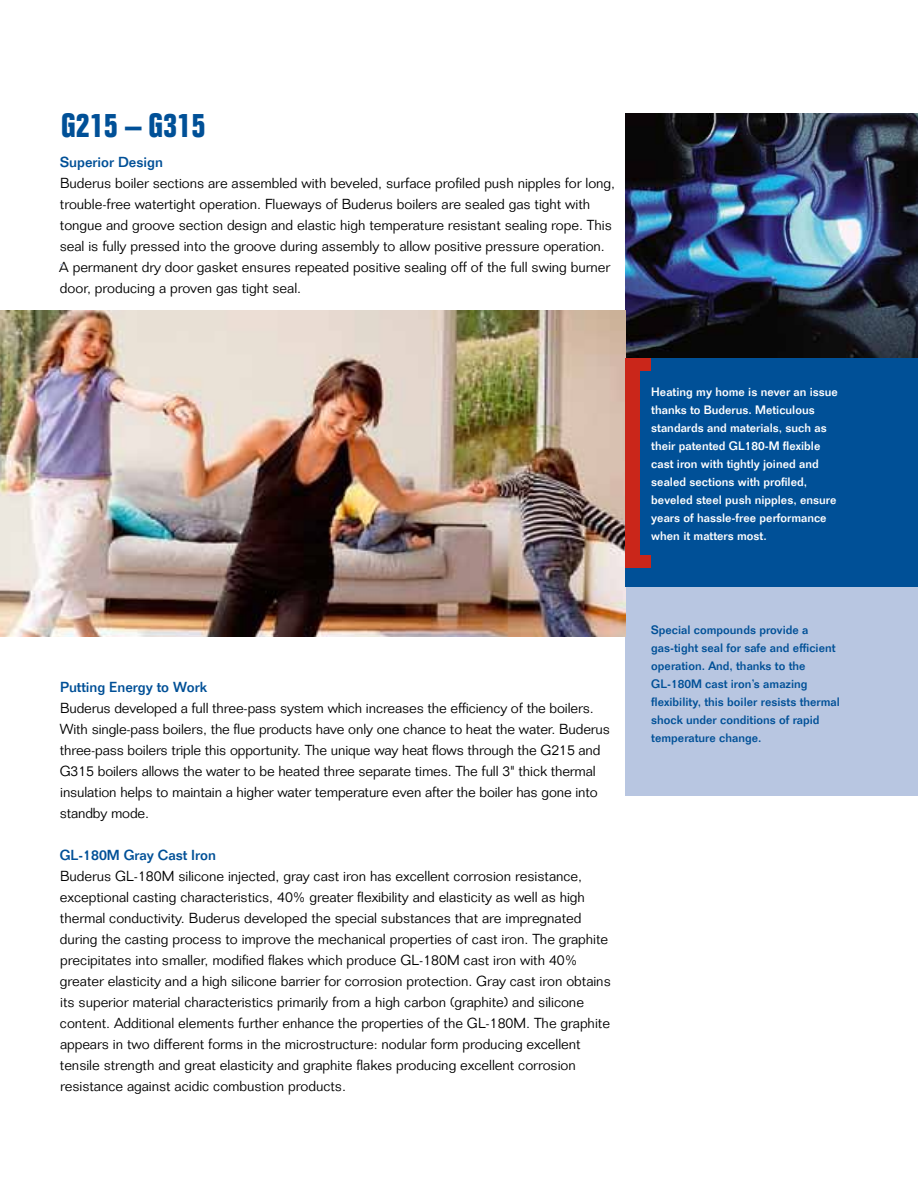
<style>
.page{position:relative;width:918px;height:1188px;background:#fff}
.page>*{position:absolute;margin:0;border:0;box-sizing:border-box;transform-origin:0 0}
.t1{font:700 condensed 33px "Folio Std";color:#005097}
.t2{font:300 14.25px/21px "Folio";color:#000}
.t3{font:500 14.25px "Folio";color:#005097}
.t4{font:500 12px/18px "Folio";color:#fff}
.t5{font:500 12px/18px "Folio";color:#005097}
</style>
<div class="page">
<div style="left:625px;top:113px;width:293px;height:683px;background:#b8c6e1"></div>
<img style="left:625px;top:113px;width:293px;height:245px">
<img style="left:0;top:311px;width:625px;height:325px">
<div style="left:625px;top:358px;width:293px;height:228px;background:#005097"></div>
<div style="left:625px;top:358px;width:15px;height:205px;background:#ca261a"></div>
<div style="left:625px;top:358px;width:26px;height:13px;background:#ca261a"></div>
<div style="left:625px;top:555px;width:26px;height:13px;background:#ca261a"></div>
<h1 class="t1" style="left:61px;top:107px;width:146px">G215 – G315</h1>
<p class="t3" style="left:60px;top:154px;width:104px">Superior Design</p>
<p class="t2" style="left:59px;top:173px;width:557px">Buderus boiler sections are assembled with beveled, surface profiled push nipples for long, trouble-free watertight operation. Flueways of Buderus boilers are sealed gas tight with tongue and groove section design and elastic high temperature resistant sealing rope. This seal is fully pressed into the groove during assembly to allow positive pressure operation.<br>A permanent dry door gasket ensures repeated positive sealing off of the full swing burner door, producing a proven gas tight seal.</p>
<p class="t3" style="left:60px;top:679px;width:148px">Putting Energy to Work</p>
<p class="t2" style="left:60px;top:698px;width:552px">Buderus developed a full three-pass system which increases the efficiency of the boilers.<br>With single-pass boilers, the flue products have only one chance to heat the water. Buderus three-pass boilers triple this opportunity. The unique way heat flows through the G215 and G315 boilers allows the water to be heated three separate times. The full 3" thick thermal insulation helps to maintain a higher water temperature even after the boiler has gone into standby mode.</p>
<p class="t3" style="left:60px;top:847px;width:158px">GL-180M Gray Cast Iron</p>
<p class="t2" style="left:60px;top:866px;width:552px">Buderus GL-180M silicone injected, gray cast iron has excellent corrosion resistance, exceptional casting characteristics, 40% greater flexibility and elasticity as well as high thermal conductivity. Buderus developed the special substances that are impregnated during the casting process to improve the mechanical properties of cast iron. The graphite precipitates into smaller, modified flakes which produce GL-180M cast iron with 40% greater elasticity and a high silicone barrier for corrosion protection. Gray cast iron obtains its superior material characteristics primarily from a high carbon (graphite) and silicone content. Additional elements further enhance the properties of the GL-180M. The graphite appears in two different forms in the microstructure: nodular form producing excellent tensile strength and great elasticity and graphite flakes producing excellent corrosion resistance against acidic combustion products.</p>
<p class="t4" style="left:651px;top:383px;width:188px">Heating my home is never an issue thanks to Buderus. Meticulous standards and materials, such as their patented GL180-M flexible cast iron with tightly joined and sealed sections with profiled, beveled steel push nipples, ensure years of hassle-free performance when it matters most.</p>
<p class="t5" style="left:651px;top:620px;width:190px">Special compounds provide a gas-tight seal for safe and efficient operation. And, thanks to the<br>GL-180M cast iron’s amazing flexibility, this boiler resists thermal shock under conditions of rapid temperature change.</p>
</div>
